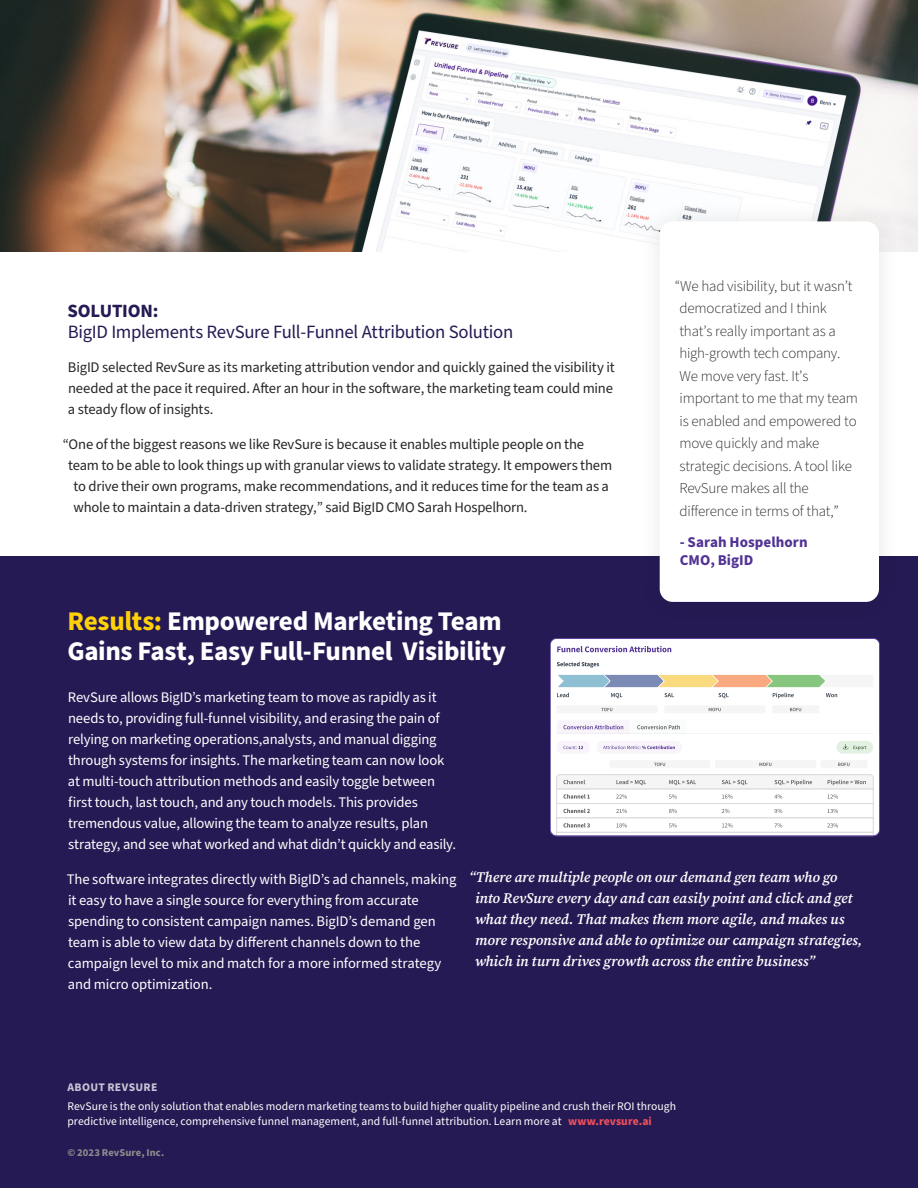
<style>
.page{position:relative;width:918px;height:1188px;background:#fff}
.page>*{position:absolute;margin:0;border:0;box-sizing:border-box;transform-origin:0 0}
.t1{font:700 27px/30px "Source Sans Pro";letter-spacing:-.015em;color:#fff}
.t2{font:18.75px "Source Sans Pro";letter-spacing:-.015em;color:#261a54}
.t3{font:700 18.75px "Source Sans Pro";letter-spacing:-.01em;color:#261a54}
.t4{font:300 15px/22.5px "Source Sans Pro";letter-spacing:-.01em;color:#262626}
.t5{font:700 15px/17.5px "Source Sans Pro";letter-spacing:.005em;color:#523394}
.t6{font:14.7px/21px "Source Sans Pro";letter-spacing:-.01em;color:#fff}
.t7{font:14.7px/21px "Source Sans Pro";letter-spacing:-.015em;color:#262626;text-align:justify}
.t8{font:italic 14.7px/21px "Source Serif Variable";letter-spacing:-.005em;color:#fff}
.t9{font:11.7px/15px "Source Sans Pro";color:#fff}
.t10{font:700 11.7px "Source Sans Pro";letter-spacing:.03em;color:#c9c4d4}
.t11{font:700 10.5px "Source Sans Pro";letter-spacing:.01em;color:#8c8c8c}
.s1{color:#ffd108}
.s2{font-weight:700;color:#f04f5c}
</style>
<div class="page">
<img style="left:0;top:0;width:918px;height:252px">
<div style="left:0;top:556px;width:918px;height:632px;background:#261a54"></div>
<div style="left:637px;top:198px;width:265px;height:427px;background:#000;opacity:.1"></div>
<div style="left:660px;top:221px;width:219px;height:381px;background:#fff;border-radius:13px"></div>
<div style="left:550px;top:638px;width:330px;height:82px;background:#fff"></div>
<svg style="left:557px;top:646px;width:114px;height:6px"></svg>
<svg style="left:557px;top:662px;width:42px;height:6px"></svg>
<svg style="left:556px;top:674px;width:318px;height:24px;background:#dcddd0"></svg>
<div style="left:557px;top:705px;width:101px;height:8px;background:#f5f5f5;border-radius:2px"></div>
<svg style="left:601px;top:708px;width:11px;height:3px"></svg>
<div style="left:664px;top:705px;width:102px;height:8px;background:#f5f5f5;border-radius:2px"></div>
<svg style="left:709px;top:708px;width:12px;height:3px"></svg>
<div style="left:772px;top:705px;width:47px;height:8px;background:#f5f5f5;border-radius:2px"></div>
<svg style="left:790px;top:708px;width:11px;height:3px"></svg>
<svg style="left:550px;top:720px;width:330px;height:116px;background:#f6f5f6"></svg>
<div style="left:550px;top:638px;width:330px;height:198px;border:1px solid #533594;border-radius:6px"></div>
<p class="t3" style="left:68px;top:298px;width:92px">SOLUTION:</p>
<p class="t2" style="left:68px;top:319px;width:447px">BigID Implements RevSure Full-Funnel Attribution Solution</p>
<p class="t7" style="left:68px;top:357px;width:548px">BigID selected RevSure as its marketing attribution vendor and quickly gained the visibility it needed at the pace it required. After an hour in the software, the marketing team could mine a steady flow of insights.</p>
<p class="t7" style="left:63px;top:434px;width:523px">“One of the biggest reasons we like RevSure is because it enables multiple people on the</p>
<p class="t7" style="left:68px;top:455px;width:546px">team to be able to look things up with granular views to validate strategy. It empowers them</p>
<p class="t7" style="left:74px;top:476px;width:537px">to drive their own programs, make recommendations, and it reduces time for the team as a</p>
<p class="t7" style="left:74px;top:497px;width:456px">whole to maintain a data-driven strategy,” said BigID CMO Sarah Hospelhorn.</p>
<h1 class="t1" style="left:67px;top:606px;width:440px"><span class="s1">Results:</span> Empowered Marketing Team<br>Gains Fast, Easy Full-Funnel Visibility</h1>
<p class="t4" style="left:679px;top:275px;width:180px;text-indent:-5px">“We had visibility, but it wasn’t democratized and I think that’s really important as a high-growth tech company.<br>We move very fast. It’s important to me that my team is enabled and empowered to move quickly and make strategic decisions. A tool like<br>RevSure makes all the difference in terms of that,”</p>
<p class="t5" style="left:680px;top:533px;width:129px">- Sarah Hospelhorn<br>CMO, BigID</p>
<p class="t6" style="left:68px;top:687px;width:390px">RevSure allows BigID’s marketing team to move as rapidly as it needs to, providing full-funnel visibility, and erasing the pain of relying on marketing operations,analysts, and manual digging through systems for insights. The marketing team can now look at multi-touch attribution methods and easily toggle between first touch, last touch, and any touch models. This provides tremendous value, allowing the team to analyze results, plan strategy, and see what worked and what didn’t quickly and easily.</p>
<p class="t6" style="left:67px;top:869px;width:391px">The software integrates directly with BigID’s ad channels, making it easy to have a single source for everything from accurate spending to consistent campaign names. BigID’s demand gen team is able to view data by different channels down to the campaign level to mix and match for a more informed strategy and micro optimization.</p>
<p class="t8" style="left:475px;top:866px;width:389px;text-indent:-6px">“There are multiple people on our demand gen team who go into RevSure every day and can easily point and click and get what they need. That makes them more agile, and makes us more responsive and able to optimize our campaign strategies, which in turn drives growth across the entire business”</p>
<p class="t10" style="left:68px;top:1080px;width:91px">ABOUT REVSURE</p>
<p class="t9" style="left:68px;top:1099px;width:610px">RevSure is the only solution that enables modern marketing teams to build higher quality pipeline and crush their ROI through predictive intelligence, comprehensive funnel management, and full-funnel attribution. Learn more at <span class="s2">www.revsure.ai</span></p>
<p class="t11" style="left:68px;top:1145px;width:98px">© 2023 RevSure, Inc.</p>
</div>
